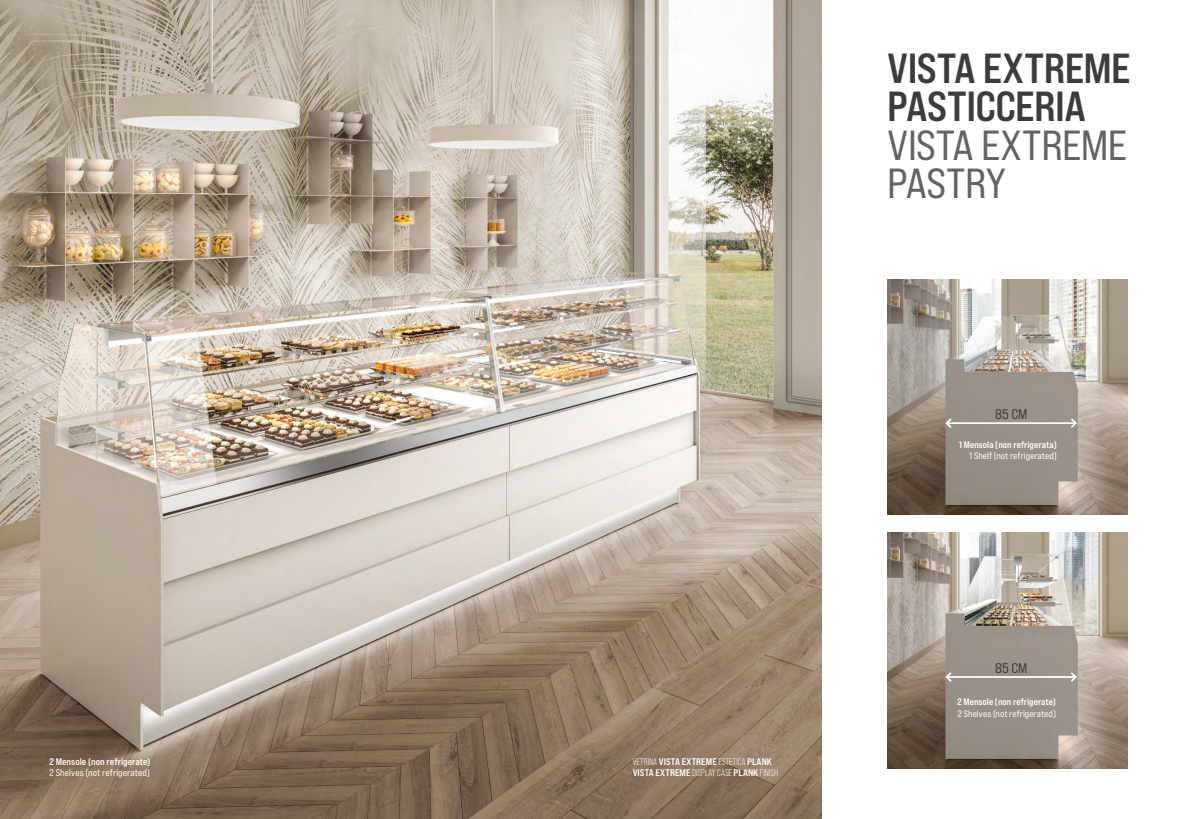
<style>
.page{position:relative;width:1191px;height:819px;background:#fff}
.page>*{position:absolute;margin:0;border:0;box-sizing:border-box;transform-origin:0 0}
.t1{font:700 expanded 42px/38.5px "Bebas Neue Pro";letter-spacing:-.015em;color:#3c3c3b}
.t2{font:expanded 42px/38.5px "Bebas Neue Pro";letter-spacing:-.01em;color:#646363}
.t3{font:expanded 14px "Bebas Neue Pro";color:#3c3c3b}
.t4{font:700 expanded 9.62px "Bebas Neue Pro";letter-spacing:.005em;color:#fff}
.t5{font:expanded 9.62px "Bebas Neue Pro";letter-spacing:.005em;color:#fff}
.t6{font:700 expanded 9.36px "Bebas Neue Pro";letter-spacing:.005em;color:#fff}
.t7{font:expanded 9.36px "Bebas Neue Pro";letter-spacing:.005em;color:#fff}
.s1{font-weight:400;font-stretch:normal}
</style>
<div class="page">
<img style="left:0;top:0;width:822px;height:819px">
<img style="left:887px;top:279px;width:240px;height:235px">
<img style="left:887px;top:533px;width:240px;height:235px">
<hr style="left:946px;top:422px;width:129px;height:2px;background:#fff">
<svg style="left:944px;top:416px;width:9px;height:14px"></svg>
<svg style="left:1069px;top:416px;width:9px;height:13px"></svg>
<hr style="left:946px;top:676px;width:129px;height:2px;background:#fff">
<svg style="left:944px;top:670px;width:9px;height:13px"></svg>
<svg style="left:1069px;top:670px;width:9px;height:13px"></svg>
<p class="t4" style="left:50px;top:755px;width:102px">2 Mensole (non refrigerate)</p>
<p class="t5" style="left:50px;top:767px;width:102px">2 Shelves (not refrigerated)</p>
<p class="t4" style="left:632px;top:755px;width:141px"><span class="s1">VETRINA</span> VISTA EXTREME <span class="s1">ESTETICA</span> PLANK</p>
<p class="t4" style="left:632px;top:767px;width:147px">VISTA EXTREME <span class="s1">DISPLAY CASE</span> PLANK <span class="s1">FINISH</span></p>
<p class="t1" style="left:887px;top:48px;width:245px">VISTA EXTREME<br>PASTICCERIA</p>
<p class="t2" style="left:887px;top:125px;width:241px">VISTA EXTREME<br>PASTRY</p>
<p class="t3" style="left:995px;top:405px;width:34px">85 CM</p>
<p class="t6" style="left:959px;top:438px;width:99px">1 Mensola (non refrigerata)</p>
<p class="t7" style="left:969px;top:450px;width:89px">1 Shelf (not refrigerated)</p>
<p class="t3" style="left:995px;top:659px;width:34px">85 CM</p>
<p class="t6" style="left:957px;top:696px;width:100px">2 Mensole (non refrigerate)</p>
<p class="t7" style="left:957px;top:707px;width:100px">2 Shelves (not refrigerated)</p>
</div>
